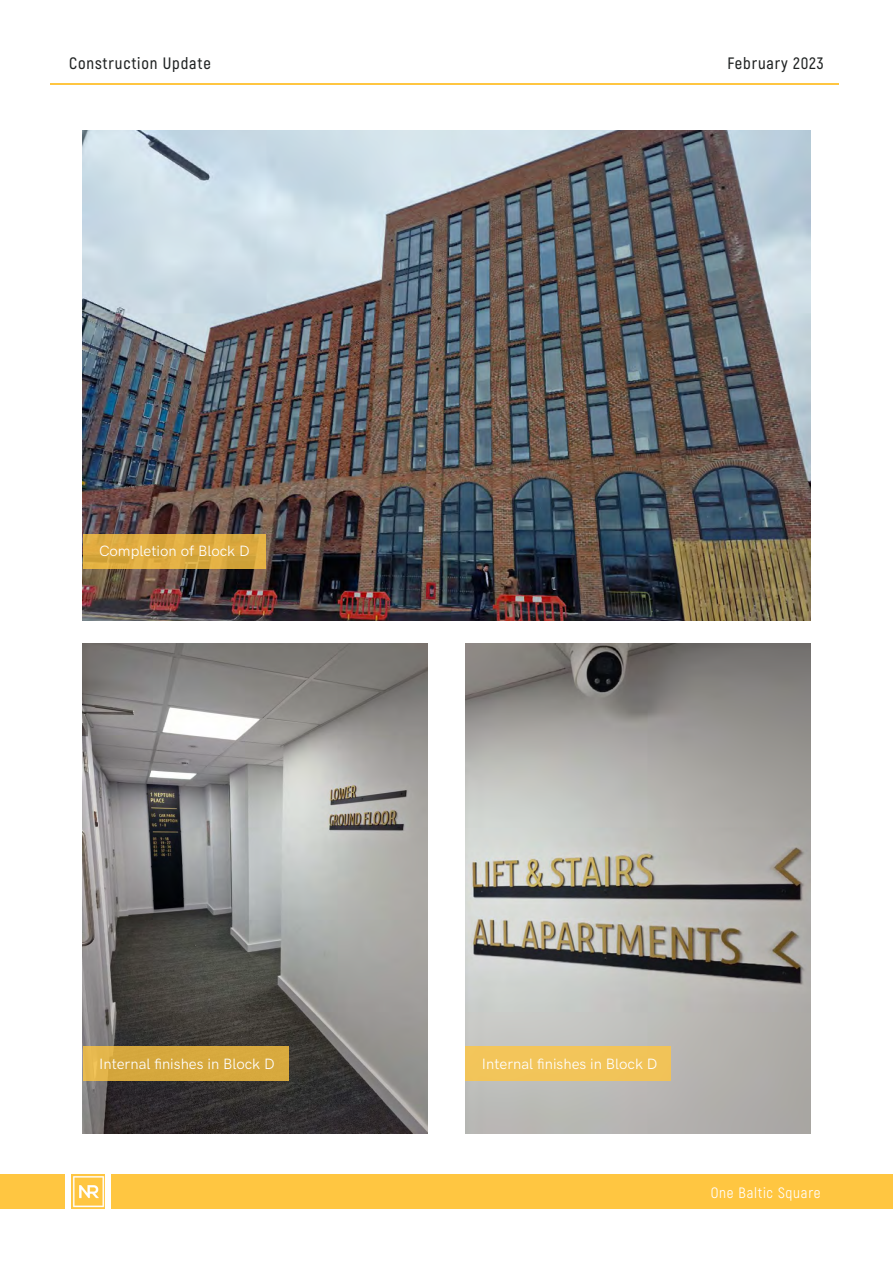
<style>
.page{position:relative;width:893px;height:1263px;background:#fff}
.page>*{position:absolute;margin:0;border:0;box-sizing:border-box;transform-origin:0 0}
.t1{font:600 16.5px "Akrobat";letter-spacing:.05em;color:#202323}
.t2{font:15px "HK Grotesk Regular Legacy";color:#fff}
.t3{font:15px "Akrobat";letter-spacing:.05em;color:#fff}
</style>
<div class="page">
<hr style="left:50px;top:83px;width:788px;height:1px;background:#ffc641">
<div style="left:112px;top:1175px;width:781px;height:34px;background:#ffc641"></div>
<img style="left:72px;top:1175px;width:33px;height:34px">
<div style="left:0;top:1175px;width:65px;height:34px;background:#ffc641"></div>
<img style="left:466px;top:643px;width:344px;height:490px">
<img style="left:83px;top:131px;width:727px;height:490px">
<svg style="left:83px;top:534px;width:182px;height:34px;background:#dcaa40"></svg>
<img style="left:83px;top:643px;width:344px;height:490px">
<div style="left:83px;top:1046px;width:205px;height:34px;background:linear-gradient(to right,#dcae44,#d5a63b)"></div>
<div style="left:466px;top:1046px;width:205px;height:34px;background:#f2c55a"></div>
<p class="t1" style="left:69px;top:53px;width:143px">Construction Update</p>
<p class="t1" style="left:727px;top:53px;width:98px">February 2023</p>
<p class="t2" style="left:99px;top:540px;width:152px">Completion of Block D</p>
<p class="t2" style="left:99px;top:1052px;width:177px">Internal finishes in Block D</p>
<p class="t2" style="left:482px;top:1052px;width:177px">Internal finishes in Block D</p>
<p class="t3" style="left:711px;top:1183px;width:111px">One Baltic Square</p>
</div>
